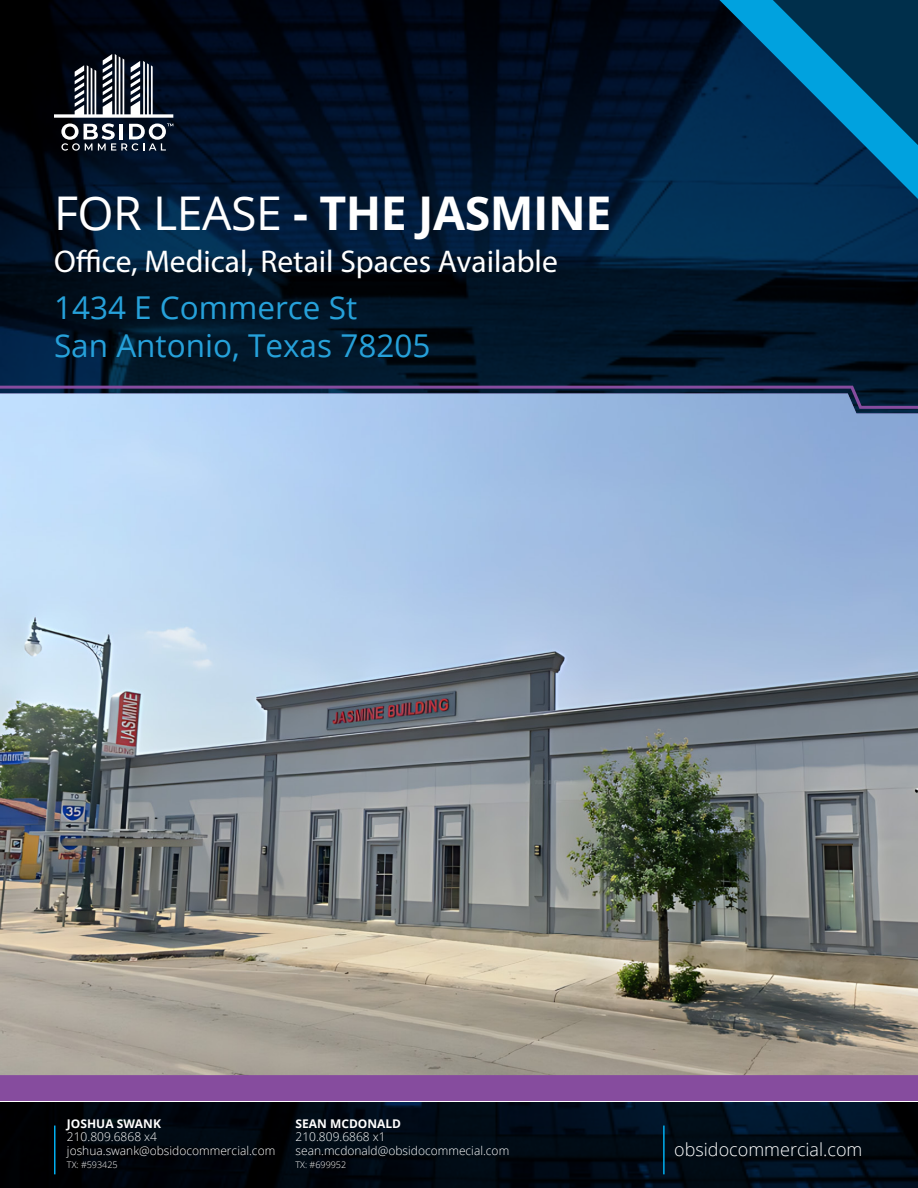
<style>
.page{position:relative;width:918px;height:1188px;background:#fff}
.page>*{position:absolute;margin:0;border:0;box-sizing:border-box;transform-origin:0 0}
.t1{font:700 46.5px "Open Sans";letter-spacing:-.01em;color:#fff}
.t2{font:31.5px "Myriad Pro";color:#fff}
.t3{font:31.5px "Open Sans";color:#26a1da}
.t4{font:300 18px "Open Sans";color:#fff}
.t5{font:300 12px "Open Sans";color:#fff}
.t6{font:700 12px "Open Sans";color:#fff}
.t7{font:300 9px "Open Sans";color:#fff}
.s1{font-weight:400}
</style>
<div class="page">
<img style="left:0;top:0;width:918px;height:1111px">
<svg style="left:0;top:1075px;width:918px;height:27px;fill:#864c9e"></svg>
<img style="left:0;top:409px;width:918px;height:666px">
<svg style="left:0;top:386px;width:918px;height:23px"></svg>
<svg style="left:54px;top:54px;width:119px;height:64px"></svg>
<svg style="left:61px;top:124px;width:112px;height:27px"></svg>
<img style="left:0;top:1111px;width:918px;height:77px">
<svg style="left:719px;top:0;width:199px;height:199px"></svg>
<hr style="left:54px;top:1126px;width:2px;height:48px;background:#00aeef">
<hr style="left:663px;top:1126px;width:2px;height:48px;background:#00aeef">
<p class="t1" style="left:54px;top:180px;width:559px"><span class="s1">FOR LEASE</span> - THE JASMINE</p>
<p class="t2" style="left:54px;top:242px;width:505px">Office, Medical, Retail Spaces Available</p>
<p class="t3" style="left:54px;top:286px;width:305px">1434 E Commerce St</p>
<p class="t3" style="left:54px;top:324px;width:378px">San Antonio, Texas 78205</p>
<p class="t6" style="left:67px;top:1115px;width:96px">JOSHUA SWANK</p>
<p class="t5" style="left:67px;top:1129px;width:92px">210.809.6868 x4</p>
<p class="t5" style="left:67px;top:1142px;width:210px">joshua.swank@obsidocommercial.com</p>
<p class="t7" style="left:67px;top:1159px;width:52px">TX: #593425</p>
<p class="t6" style="left:296px;top:1115px;width:107px">SEAN MCDONALD</p>
<p class="t5" style="left:296px;top:1129px;width:92px">210.809.6868 x1</p>
<p class="t5" style="left:296px;top:1142px;width:215px">sean.mcdonald@obsidocommecial.com</p>
<p class="t7" style="left:296px;top:1159px;width:52px">TX: #699952</p>
<p class="t4" style="left:674px;top:1138px;width:190px">obsidocommercial.com</p>
</div>
